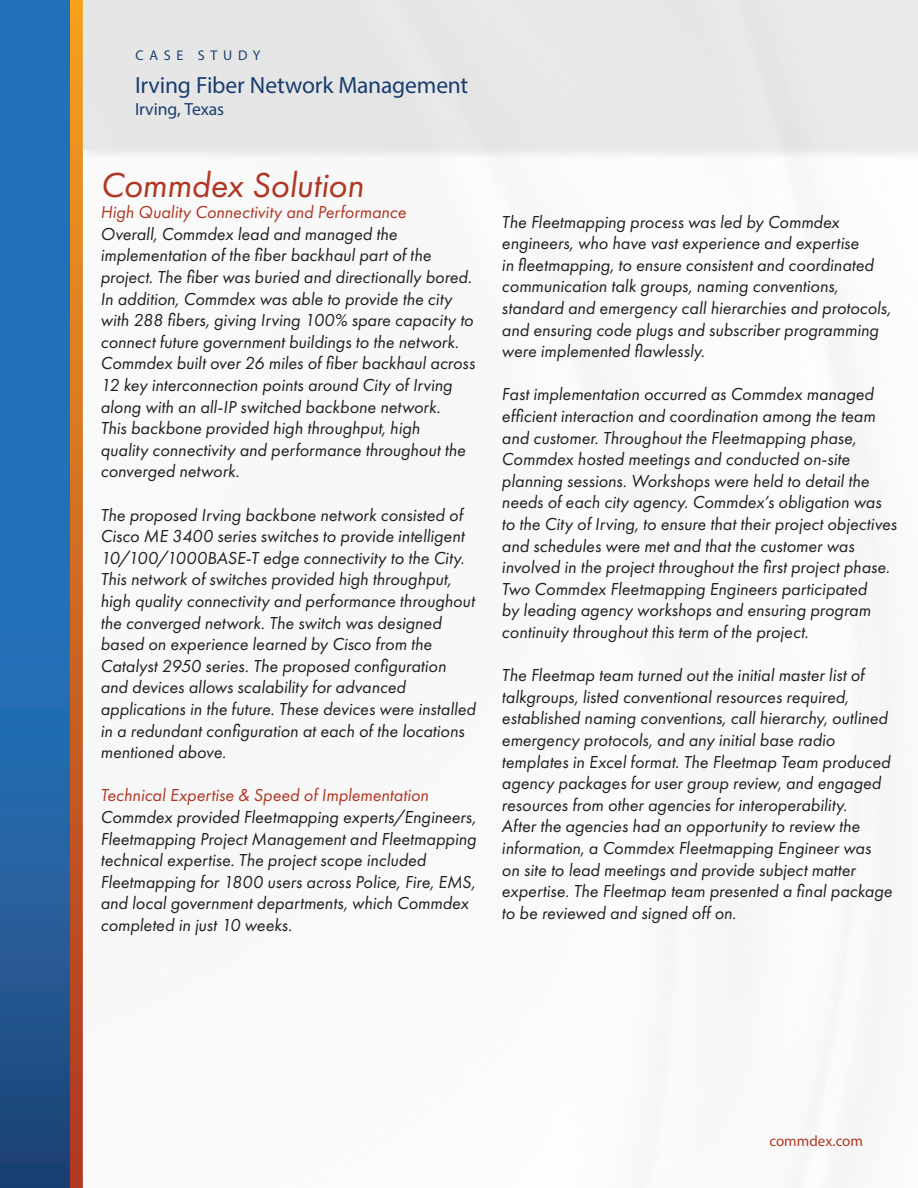
<style>
.page{position:relative;width:918px;height:1188px;background:#fff}
.page>*{position:absolute;margin:0;border:0;box-sizing:border-box;transform-origin:0 0}
.t1{font:italic 36px "Futura PT";letter-spacing:-.005em;color:#af3723}
.t2{font:23.55px "Myriad Pro";letter-spacing:-.01em;color:#193e71}
.t3{font:italic 18px/21.6px "Futura PT";color:#231f20}
.t4{font:italic 18px "Futura PT";color:#af3723}
.t5{font:17.7px "Myriad Pro";letter-spacing:-.005em;color:#193e71}
.t6{font:15px "Myriad Pro";color:#af3723}
.t7{font:14.1px "Myriad Pro";letter-spacing:.41em;color:#193e71}
</style>
<div class="page">
<svg style="left:0;top:0;width:70px;height:1188px;background:#2266a9"></svg>
<svg style="left:70px;top:0;width:13px;height:1188px;background:#cf6b24"></svg>
<img style="left:749px;top:0;width:47px;height:426px">
<p class="t7" style="left:135px;top:47px;width:126px">CASE STUDY</p>
<h2 class="t2" style="left:135px;top:70px;width:335px">Irving Fiber Network Management</h2>
<p class="t5" style="left:135px;top:98px;width:91px">Irving, Texas</p>
<h1 class="t1" style="left:100px;top:163px;width:265px">Commdex Solution</h1>
<p class="t4" style="left:100px;top:202px;width:307px">High Quality Connectivity and Performance</p>
<p class="t3" style="left:100px;top:223px;width:376px">Overall, Commdex lead and managed the implementation of the fiber backhaul part of the project. The fiber was buried and directionally bored.<br>In addition, Commdex was able to provide the city with 288 fibers, giving Irving 100% spare capacity to connect future government buildings to the network.<br>Commdex built over 26 miles of fiber backhaul across 12 key interconnection points around City of Irving along with an all-IP switched backbone network.<br>This backbone provided high throughput, high<br>quality connectivity and performance throughout the converged network.</p>
<p class="t3" style="left:100px;top:504px;width:377px">The proposed Irving backbone network consisted of Cisco ME 3400 series switches to provide intelligent 10/100/1000BASE-T edge connectivity to the City.<br>This network of switches provided high throughput, high quality connectivity and performance throughout the converged network. The switch was designed based on experience learned by Cisco from the Catalyst 2950 series. The proposed configuration and devices allows scalability for advanced applications in the future. These devices were installed in a redundant configuration at each of the locations mentioned above.</p>
<p class="t4" style="left:100px;top:785px;width:330px">Technical Expertise &amp; Speed of Implementation</p>
<p class="t3" style="left:100px;top:806px;width:377px">Commdex provided Fleetmapping experts/Engineers, Fleetmapping Project Management and Fleetmapping technical expertise. The project scope included Fleetmapping for 1800 users across Police, Fire, EMS, and local government departments, which Commdex completed in just 10 weeks.</p>
<p class="t3" style="left:502px;top:211px;width:391px">The Fleetmapping process was led by Commdex engineers, who have vast experience and expertise<br>in fleetmapping, to ensure consistent and coordinated communication talk groups, naming conventions, standard and emergency call hierarchies and protocols, and ensuring code plugs and subscriber programming were implemented flawlessly.</p>
<p class="t3" style="left:502px;top:383px;width:397px">Fast implementation occurred as Commdex managed efficient interaction and coordination among the team and customer. Throughout the Fleetmapping phase, Commdex hosted meetings and conducted on-site planning sessions. Workshops were held to detail the needs of each city agency. Commdex’s obligation was to the City of Irving, to ensure that their project objectives and schedules were met and that the customer was involved in the project throughout the first project phase.<br>Two Commdex Fleetmapping Engineers participated<br>by leading agency workshops and ensuring program continuity throughout this term of the project.</p>
<p class="t3" style="left:502px;top:664px;width:392px">The Fleetmap team turned out the initial master list of talkgroups, listed conventional resources required, established naming conventions, call hierarchy, outlined emergency protocols, and any initial base radio templates in Excel format. The Fleetmap Team produced agency packages for user group review, and engaged resources from other agencies for interoperability.<br>After the agencies had an opportunity to review the information, a Commdex Fleetmapping Engineer was on site to lead meetings and provide subject matter expertise. The Fleetmap team presented a final package to be reviewed and signed off on.</p>
<p class="t6" style="left:770px;top:1132px;width:95px">commdex.com</p>
</div>
